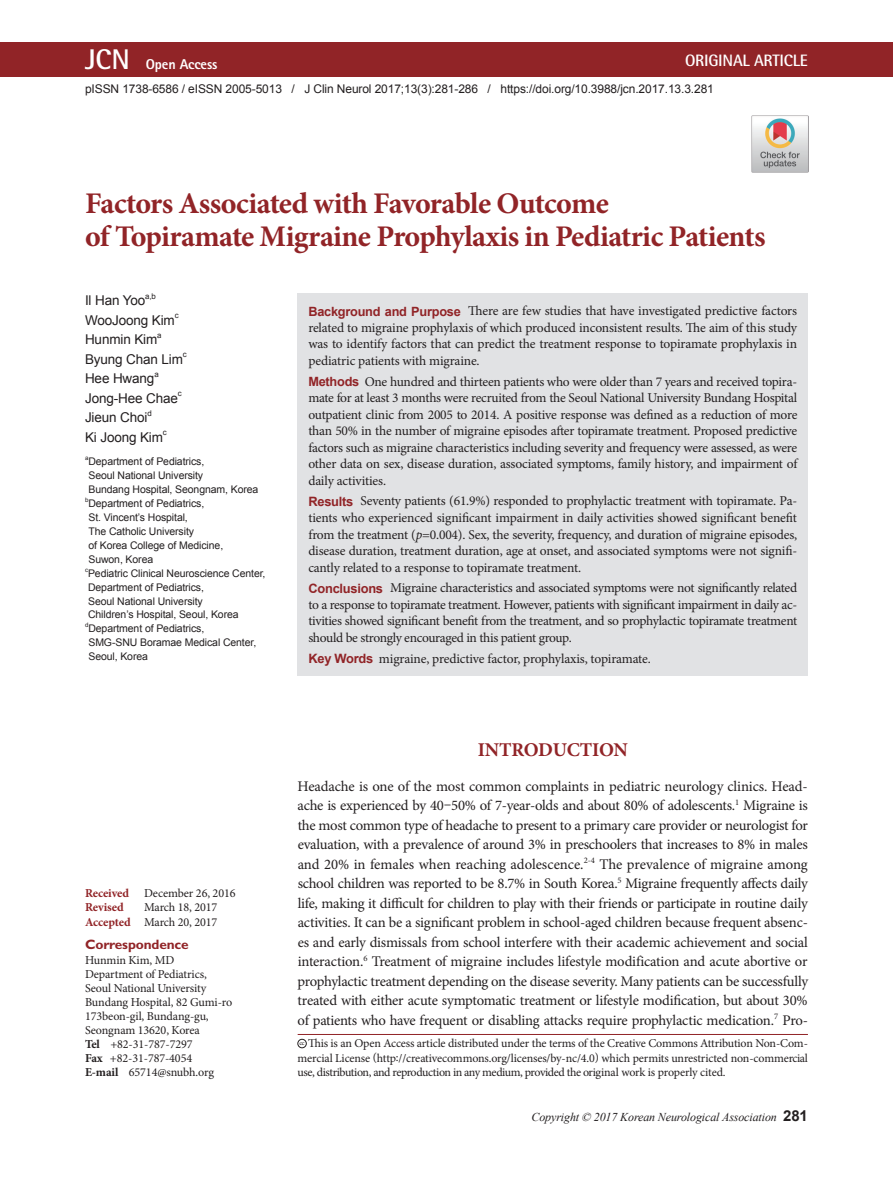
<style>
.page{position:relative;width:893px;height:1191px;background:#fff}
.page>*{position:absolute;margin:0;border:0;box-sizing:border-box;transform-origin:0 0}
.t1{font:700 30px/33px "Minion Pro";letter-spacing:-.025em;color:#912427}
.t2{font:700 19.5px "Minion Pro";letter-spacing:-.01em;color:#912427}
.t3{font:700 16.5px "Rotis Semi Sans Std";letter-spacing:-.015em;color:#fff}
.t4{font:14.7px/19.5px "Minion Pro";letter-spacing:-.015em;color:#231f20;text-align:justify}
.t5{font:800 14.25px "Rotis Sans Serif Std";letter-spacing:-.01em;color:#fff}
.t6{font:700 13.65px "Gill Sans Std";letter-spacing:-.01em;color:#912427}
.t7{font:13.5px/16.5px "Minion Pro";letter-spacing:-.015em;color:#231f20;text-align:justify}
.t8{font:13.5px "Arial";letter-spacing:-.01em;color:#231f20}
.t9{font:12.15px/14px "Minion Pro";letter-spacing:-.01em;color:#231f20;text-align:right}
.t10{font:700 12.15px/14.4px "Minion Pro";color:#912427}
.t11{font:12px/14.4px "Minion Pro";letter-spacing:-.03em;color:#231f20;text-align:justify}
.t12{font:12px "Arial";letter-spacing:-.01em;color:#231f20}
.t13{font:italic 12px "Times New Roman";letter-spacing:-.01em;color:#231f20}
.t14{font:10.5px/14px "Arial";letter-spacing:-.01em;color:#231f20}
.t15{font:7.8px "Arial";color:#231f20}
.t16{font:6.15px "Arial";color:#231f20}
.s1{font-family:"Rotis Semi Sans Std";font-weight:700;font-size:28.5px}
.s2{font-weight:400;color:#231f20}
.s3{font-weight:700;color:#912427}
.s4{font-weight:700}
.s5{font-family:"Arial";font-weight:700;font-size:12.75px;color:#912427}
.s6{font-family:"Arial";font-weight:700;font-size:12.9px;color:#912427}
.s7{font-style:italic;font-size:13.65px}
.s8{font-family:"Arial";font-weight:700;font-style:normal;font-size:15px}
</style>
<div class="page">
<div style="left:298px;top:293px;width:510px;height:383px;background:#e1e2e4"></div>
<hr style="left:298px;top:1034px;width:510px;height:1px;background:#912427">
<div style="left:298px;top:1039px;width:8px;height:9px;border:1px solid #231f20;border-radius:50%"></div>
<div style="left:0;top:43px;width:893px;height:34px;background:#912427"></div>
<img style="left:751px;top:115px;width:57px;height:58px">
<p class="t5" style="left:85px;top:55px;width:134px"><span class="s1">JCN</span> Open Access</p>
<p class="t3" style="left:685px;top:50px;width:124px">ORIGINAL ARTICLE</p>
<p class="t12" style="left:85px;top:81px;width:630px">pISSN 1738-6586 / eISSN 2005-5013 / J Clin Neurol 2017;13(3):281-286 / https://doi.org/10.3988/jcn.2017.13.3.281</p>
<h1 class="t1" style="left:85px;top:186px;width:682px">Factors Associated with Favorable Outcome<br>of Topiramate Migraine Prophylaxis in Pediatric Patients</h1>
<p class="t8" style="left:85px;top:291px;width:62px">Il Han Yoo</p>
<p class="t15" style="left:145px;top:291px;width:12px">a,b</p>
<p class="t8" style="left:85px;top:311px;width:91px">WooJoong Kim</p>
<p class="t15" style="left:175px;top:310px;width:5px">c</p>
<p class="t8" style="left:85px;top:330px;width:74px">Hunmin Kim</p>
<p class="t15" style="left:157px;top:330px;width:6px">a</p>
<p class="t8" style="left:85px;top:350px;width:100px">Byung Chan Lim</p>
<p class="t15" style="left:183px;top:349px;width:5px">c</p>
<p class="t8" style="left:85px;top:369px;width:71px">Hee Hwang</p>
<p class="t15" style="left:154px;top:369px;width:6px">a</p>
<p class="t8" style="left:85px;top:389px;width:94px">Jong-Hee Chae</p>
<p class="t15" style="left:178px;top:388px;width:5px">c</p>
<p class="t8" style="left:85px;top:408px;width:64px">Jieun Choi</p>
<p class="t15" style="left:147px;top:408px;width:6px">d</p>
<p class="t8" style="left:85px;top:428px;width:80px">Ki Joong Kim</p>
<p class="t15" style="left:163px;top:427px;width:5px">c</p>
<p class="t16" style="left:85px;top:454px;width:5px">a</p>
<p class="t14" style="left:88px;top:454px;width:172px">Department of Pediatrics,<br>Seoul National University<br>Bundang Hospital, Seongnam, Korea</p>
<p class="t16" style="left:85px;top:495px;width:5px">b</p>
<p class="t14" style="left:88px;top:496px;width:136px">Department of Pediatrics,<br>St. Vincent’s Hospital,<br>The Catholic University<br>of Korea College of Medicine,<br>Suwon, Korea</p>
<p class="t16" style="left:85px;top:565px;width:5px">c</p>
<p class="t14" style="left:88px;top:566px;width:179px">Pediatric Clinical Neuroscience Center, Department of Pediatrics,<br>Seoul National University<br>Children’s Hospital, Seoul, Korea</p>
<p class="t16" style="left:85px;top:621px;width:5px">d</p>
<p class="t14" style="left:88px;top:622px;width:169px">Department of Pediatrics,<br>SMG-SNU Boramae Medical Center,<br>Seoul, Korea</p>
<p class="t10" style="left:85px;top:885px;width:152px">Received <span class="s2">December 26, 2016<br></span>Revised</p>
<p class="t9" style="left:85px;top:900px;width:134px;line-height:15.1px">March 18, 2017<br><span class="s3">Accepted</span> March 20, 2017</p>
<p class="t6" style="left:85px;top:936px;width:105px">Correspondence</p>
<p class="t9" style="left:85px;top:953px;width:149px;text-align:left">Hunmin Kim, MD<br>Department of Pediatrics,<br>Seoul National University<br>Bundang Hospital, 82 Gumi-ro<br>173beon-gil, Bundang-gu,<br>Seongnam 13620, Korea<br><span class="s4">Tel</span> +82-31-787-7297<br><span class="s4">Fax</span> +82-31-787-4054<br><span class="s4">E-mail</span> 65714@snubh.org</p>
<p class="t7" style="left:308px;top:303px;width:490px"><span class="s5">Background and Purpose</span> There are few studies that have investigated predictive factors related to migraine prophylaxis of which produced inconsistent results. The aim of this study was to identify factors that can predict the treatment response to topiramate prophylaxis in pediatric patients with migraine.</p>
<p class="t7" style="left:308px;top:373px;width:491px"><span class="s5">Methods</span> One hundred and thirteen patients who were older than 7 years and received topira&shy;mate for at least 3 months were recruited from the Seoul National University Bundang Hospital outpatient clinic from 2005 to 2014. A positive response was defined as a reduction of more than 50% in the number of migraine episodes after topiramate treatment. Proposed predictive factors such as migraine characteristics including severity and frequency were assessed, as were other data on sex, disease duration, associated symptoms, family history, and impairment of daily activities.</p>
<p class="t7" style="left:308px;top:493px;width:490px"><span class="s6">Results</span> Seventy patients (61.9%) responded to prophylactic treatment with topiramate. Pa&shy;tients who experienced significant impairment in daily activities showed significant benefit from the treatment (<span class="s7">p</span>=0.004). Sex, the severity, frequency, and duration of migraine episodes, disease duration, treatment duration, age at onset, and associated symptoms were not signifi&shy;cantly related to a response to topiramate treatment.</p>
<p class="t7" style="left:308px;top:580px;width:490px"><span class="s6">Conclusions</span> Migraine characteristics and associated symptoms were not significantly related to a response to topiramate treatment. However, patients with significant impairment in daily ac&shy;tivities showed significant benefit from the treatment, and so prophylactic topiramate treatment should be strongly encouraged in this patient group.</p>
<p class="t7" style="left:308px;top:650px;width:344px"><span class="s6">Key Words</span> migraine, predictive factor, prophylaxis, topiramate.</p>
<h2 class="t2" style="left:478px;top:735px;width:152px">INTRODUCTION</h2>
<p class="t4" style="left:298px;top:776px;width:512px">Headache is one of the most common complaints in pediatric neurology clinics. Head&shy;ache is experienced by 40–50% of 7-year-olds and about 80% of adolescents.<sup>1</sup> Migraine is the most common type of headache to present to a primary care provider or neurologist for evaluation, with a prevalence of around 3% in preschoolers that increases to 8% in males and 20% in females when reaching adolescence.<sup>2-4</sup> The prevalence of migraine among school children was reported to be 8.7% in South Korea.<sup>5</sup> Migraine frequently affects daily life, making it difficult for children to play with their friends or participate in routine daily activities. It can be a significant problem in school-aged children because frequent absenc&shy;es and early dismissals from school interfere with their academic achievement and social interaction.<sup>6</sup> Treatment of migraine includes lifestyle modification and acute abortive or prophylactic treatment depending on the disease severity. Many patients can be successfully treated with either acute symptomatic treatment or lifestyle modification, but about 30% of patients who have frequent or disabling attacks require prophylactic medication.<sup>7</sup> Pro-</p>
<p class="t11" style="left:298px;top:1036px;width:512px"><sup>cc</sup> This is an Open Access article distributed under the terms of the Creative Commons Attribution Non-Com&shy;mercial License (http://creativecommons.org/licenses/by-nc/4.0) which permits unrestricted non-commercial use, distribution, and reproduction in any medium, provided the original work is properly cited.</p>
<p class="t13" style="left:531px;top:1108px;width:278px">Copyright © 2017 Korean Neurological Association <span class="s8">281</span></p>
</div>
